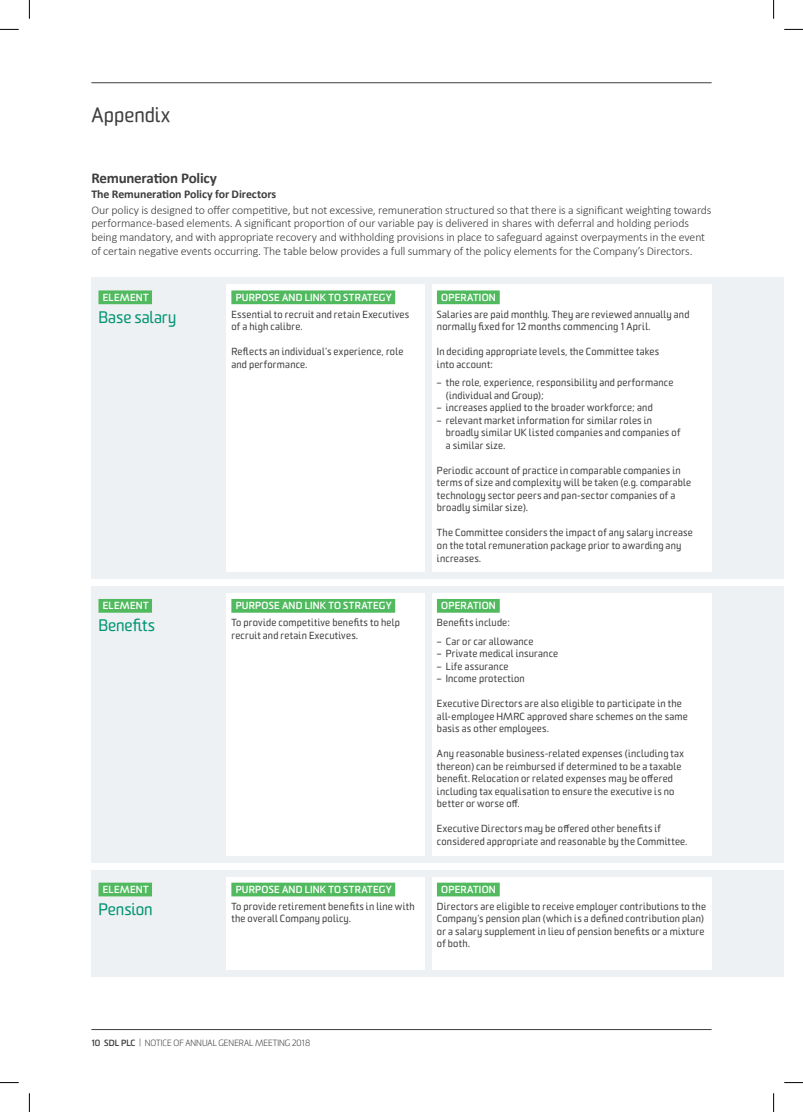
<style>
.page{position:relative;width:803px;height:1112px;background:#fff}
.page>*{position:absolute;margin:0;border:0;box-sizing:border-box;transform-origin:0 0}
.t1{font:20px "Sommet Rounded";letter-spacing:-.005em;color:#3e3e3f}
.t2{font:16.25px "Sommet Rounded";letter-spacing:-.005em;color:#009472}
.t3{font:700 15px "Calibri";letter-spacing:-.02em;color:#3e3e3f}
.t4{font:300 11.88px/13.8px "Calibri";letter-spacing:-.01em;color:#3e3e3f}
.t5{font:700 11.88px "Calibri";letter-spacing:-.01em;color:#3e3e3f}
.t6{font:10px/12.5px "Sommet Rounded";letter-spacing:.02em;color:#3e3e3f}
.t7{font:700 10px "Sommet Rounded";letter-spacing:.025em;color:#fff}
.t8{font:300 8.75px "Sommet Rounded";color:#3e3e3f}
.s1{color:#51ba5f}
.s2{font-weight:700;color:#fff}
.s3{font-weight:700;color:#51ba5f}
.s4{font-weight:700}
</style>
<div class="page">
<hr style="left:91px;top:1029px;width:620px;height:1px;background:#3e3e3f">
<hr style="left:91px;top:82px;width:620px;height:1px;background:#3e3e3f">
<div style="left:91px;top:277px;width:693px;height:302px;background:#edf1f3"></div>
<div style="left:91px;top:586px;width:693px;height:276px;background:#edf1f3"></div>
<div style="left:226px;top:284px;width:198px;height:288px;background:#fff"></div>
<div style="left:231px;top:290px;width:164px;height:14px;background:#51ba5f"></div>
<div style="left:226px;top:593px;width:198px;height:262px;background:#fff"></div>
<div style="left:231px;top:598px;width:164px;height:14px;background:#51ba5f"></div>
<div style="left:432px;top:284px;width:279px;height:288px;background:#fff"></div>
<div style="left:437px;top:290px;width:63px;height:14px;background:#51ba5f"></div>
<div style="left:432px;top:593px;width:279px;height:262px;background:#fff"></div>
<div style="left:437px;top:598px;width:63px;height:14px;background:#51ba5f"></div>
<div style="left:98px;top:290px;width:54px;height:14px;background:#51ba5f"></div>
<div style="left:98px;top:598px;width:54px;height:14px;background:#51ba5f"></div>
<div style="left:91px;top:869px;width:693px;height:106px;background:#edf1f3"></div>
<div style="left:226px;top:876px;width:198px;height:92px;background:#fff"></div>
<div style="left:231px;top:882px;width:164px;height:14px;background:#51ba5f"></div>
<div style="left:432px;top:876px;width:279px;height:92px;background:#fff"></div>
<div style="left:437px;top:882px;width:63px;height:14px;background:#51ba5f"></div>
<div style="left:98px;top:882px;width:54px;height:14px;background:#51ba5f"></div>
<svg style="left:0;top:29px;width:19px;height:1px"></svg>
<svg style="left:784px;top:29px;width:19px;height:1px"></svg>
<svg style="left:0;top:1082px;width:19px;height:1px"></svg>
<svg style="left:784px;top:1082px;width:19px;height:1px"></svg>
<svg style="left:29px;top:0;width:1px;height:19px"></svg>
<svg style="left:29px;top:1093px;width:1px;height:18px"></svg>
<svg style="left:773px;top:0;width:1px;height:19px"></svg>
<svg style="left:773px;top:1093px;width:1px;height:18px"></svg>
<h1 class="t1" style="left:91px;top:103px;width:80px">Appendix</h1>
<h3 class="t3" style="left:91px;top:168px;width:127px">Remuneration Policy</h3>
<p class="t5" style="left:91px;top:186px;width:186px">The Remuneration Policy for Directors</p>
<p class="t4" style="left:91px;top:202px;width:622px">Our policy is designed to offer competitive, but not excessive, remuneration structured so that there is a significant weighting towards performance-based elements. A significant proportion of our variable pay is delivered in shares with deferral and holding periods being mandatory, and with appropriate recovery and withholding provisions in place to safeguard against overpayments in the event of certain negative events occurring. The table below provides a full summary of the policy elements for the Company’s Directors.</p>
<p class="t7" style="left:103px;top:291px;width:51px">ELEMENT<span class="s1">-</span></p>
<h2 class="t2" style="left:98px;top:307px;width:79px">Base salary</h2>
<p class="t6" style="left:231px;top:289px;width:179px;line-height:16.5px;text-indent:4px"><span class="s2">PURPOSE AND LINK TO STRATEGY</span><span class="s3">-<br></span>Essential to recruit and retain Executives</p>
<p class="t6" style="left:231px;top:320px;width:73px">of a high calibre.</p>
<p class="t6" style="left:231px;top:345px;width:173px">Reflects an individual’s experience, role and performance.</p>
<p class="t6" style="left:437px;top:289px;width:254px;line-height:16.5px;text-indent:4px"><span class="s2">OPERATION</span><span class="s3">-<br></span>Salaries are paid monthly. They are reviewed annually and</p>
<p class="t6" style="left:437px;top:320px;width:215px">normally fixed for 12 months commencing 1 April.</p>
<p class="t6" style="left:437px;top:345px;width:224px">In deciding appropriate levels, the Committee takes into account:</p>
<p class="t6" style="left:446px;top:376px;width:229px;text-indent:-9px">– the role, experience, responsibility and performance (individual and Group);</p>
<p class="t6" style="left:437px;top:401px;width:217px">– increases applied to the broader workforce; and</p>
<p class="t6" style="left:446px;top:414px;width:236px;text-indent:-9px">– relevant market information for similar roles in broadly similar UK listed companies and companies of a similar size.</p>
<p class="t6" style="left:437px;top:464px;width:256px">Periodic account of practice in comparable companies in terms of size and complexity will be taken (e.g. comparable technology sector peers and pan-sector companies of a broadly similar size).</p>
<p class="t6" style="left:437px;top:526px;width:258px">The Committee considers the impact of any salary increase on the total remuneration package prior to awarding any increases.</p>
<p class="t7" style="left:103px;top:599px;width:51px">ELEMENT<span class="s1">-</span></p>
<h2 class="t2" style="left:98px;top:615px;width:58px">Benefits</h2>
<p class="t6" style="left:231px;top:597px;width:170px;line-height:16.5px;text-align:center"><span class="s2">PURPOSE AND LINK TO STRATEGY</span><span class="s3">-<br></span>To provide competitive benefits to help</p>
<p class="t6" style="left:231px;top:628px;width:128px">recruit and retain Executives.</p>
<p class="t6" style="left:437px;top:597px;width:74px;line-height:16.5px;text-align:center"><span class="s2">OPERATION</span><span class="s3">-<br></span>Benefits include:</p>
<p class="t6" style="left:437px;top:635px;width:98px">– Car or car allowance</p>
<p class="t6" style="left:437px;top:647px;width:123px">– Private medical insurance</p>
<p class="t6" style="left:437px;top:660px;width:73px">– Life assurance</p>
<p class="t6" style="left:437px;top:672px;width:89px">– Income protection</p>
<p class="t6" style="left:437px;top:697px;width:252px">Executive Directors are also eligible to participate in the all-employee HMRC approved share schemes on the same basis as other employees.</p>
<p class="t6" style="left:437px;top:747px;width:248px">Any reasonable business-related expenses (including tax thereon) can be reimbursed if determined to be a taxable benefit. Relocation or related expenses may be offered including tax equalisation to ensure the executive is no better or worse off.</p>
<p class="t6" style="left:437px;top:822px;width:252px">Executive Directors may be offered other benefits if considered appropriate and reasonable by the Committee.</p>
<p class="t7" style="left:103px;top:883px;width:51px">ELEMENT<span class="s1">-</span></p>
<h2 class="t2" style="left:98px;top:898px;width:56px">Pension</h2>
<p class="t6" style="left:231px;top:881px;width:185px;line-height:16.5px;text-indent:4px"><span class="s2">PURPOSE AND LINK TO STRATEGY</span><span class="s3">-<br></span>To provide retirement benefits in line with</p>
<p class="t6" style="left:231px;top:912px;width:121px">the overall Company policy.</p>
<p class="t6" style="left:437px;top:881px;width:271px;line-height:16.5px;text-indent:4px"><span class="s2">OPERATION</span><span class="s3">-<br></span>Directors are eligible to receive employer contributions to the</p>
<p class="t6" style="left:437px;top:912px;width:269px;text-align:justify">Company’s pension plan (which is a defined contribution plan) or a salary supplement in lieu of pension benefits or a mixture of both.</p>
<p class="t8" style="left:91px;top:1037px;width:220px"><span class="s4">10 SDL PLC</span> | NOTICE OF ANNUAL GENERAL MEETING 2018</p>
</div>
